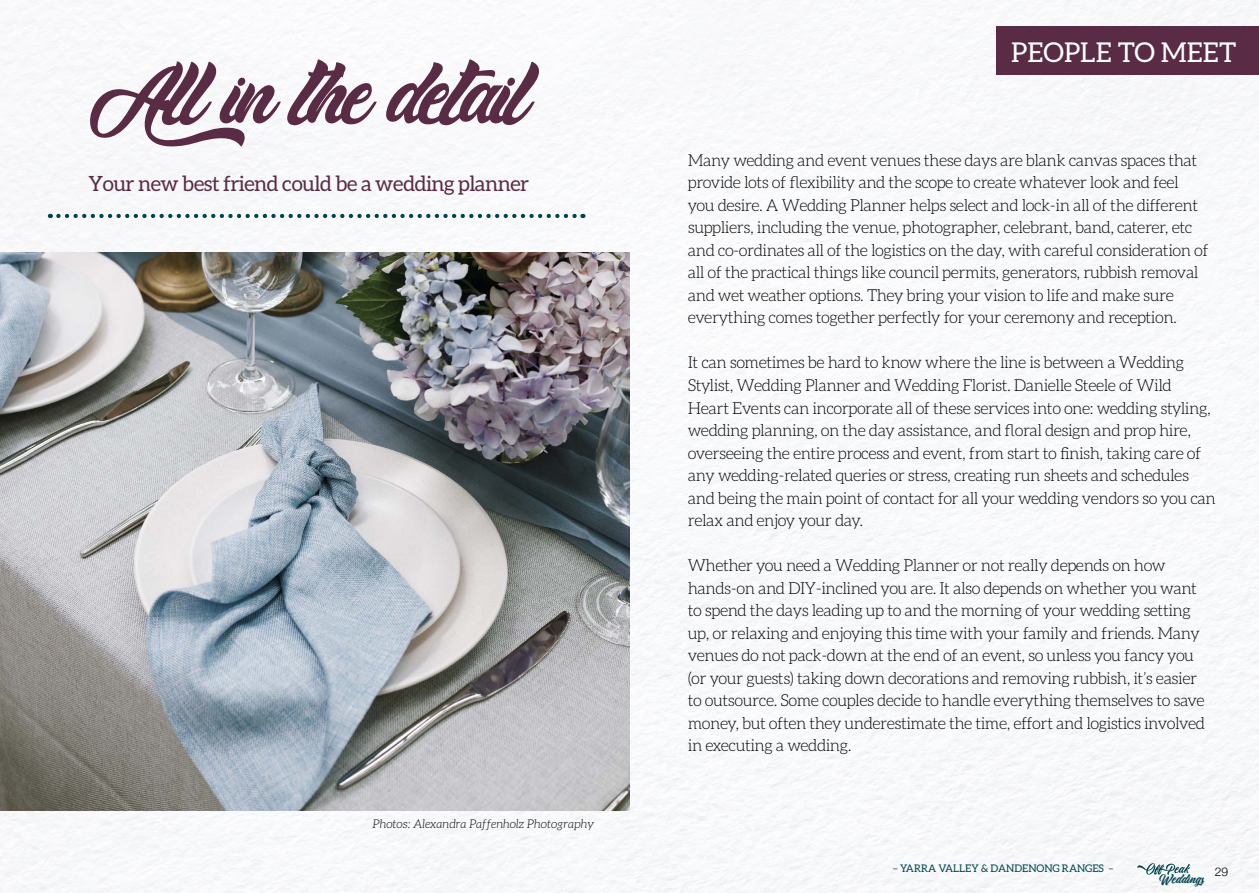
<style>
.page{position:relative;width:1259px;height:893px;background:#fff}
.page>*{position:absolute;margin:0;border:0;box-sizing:border-box;transform-origin:0 0}
.t1{font:108px "Cheetah Kick Personal Use";letter-spacing:-.05em;color:#592b45}
.t2{font:27.3px "Aleo";color:#fff}
.t3{font:21px "Aleo";letter-spacing:-.025em;color:#592b45}
.t4{font:300 16.5px/22.5px "Aleo";letter-spacing:-.03em;color:#000}
.t5{font:16.05px "Cheetah Kick Personal Use";color:#00444d}
.t6{font:italic 300 12px "Aleo";color:#000}
.t7{font:300 12px "Helvetica Neue";color:#000}
.t8{font:10.5px "Aleo";color:#00444d}
</style>
<div class="page">
<img style="left:0;top:0;width:1259px;height:893px">
<img style="left:0;top:253px;width:629px;height:558px">
<svg style="left:58px;top:214px;width:525px;height:4px"></svg>
<div style="left:996px;top:27px;width:263px;height:48px;background:#592b45"></div>
<svg style="left:1136px;top:862px;width:54px;height:13px"></svg>
<h1 class="t1" style="left:88px;top:47px;width:444px">All in the detail</h1>
<p class="t3" style="left:89px;top:172px;width:442px">Your new best friend could be a wedding planner</p>
<p class="t6" style="left:372px;top:817px;width:223px">Photos: Alexandra Paffenholz Photography</p>
<h2 class="t2" style="left:1011px;top:36px;width:226px">PEOPLE TO MEET</h2>
<p class="t4" style="left:688px;top:149px;width:522px">Many wedding and event venues these days are blank canvas spaces that provide lots of flexibility and the scope to create whatever look and feel you desire. A Wedding Planner helps select and lock-in all of the different suppliers, including the venue, photographer, celebrant, band, caterer, etc and co-ordinates all of the logistics on the day, with careful consideration of all of the practical things like council permits, generators, rubbish removal and wet weather options. They bring your vision to life and make sure everything comes together perfectly for your ceremony and reception.</p>
<p class="t4" style="left:688px;top:351px;width:529px">It can sometimes be hard to know where the line is between a Wedding Stylist, Wedding Planner and Wedding Florist. Danielle Steele of Wild Heart Events can incorporate all of these services into one: wedding styling, wedding planning, on the day assistance, and floral design and prop hire, overseeing the entire process and event, from start to finish, taking care of any wedding-related queries or stress, creating run sheets and schedules and being the main point of contact for all your wedding vendors so you can relax and enjoy your day.</p>
<p class="t4" style="left:688px;top:554px;width:519px">Whether you need a Wedding Planner or not really depends on how hands-on and DIY-inclined you are. It also depends on whether you want to spend the days leading up to and the morning of your wedding setting up, or relaxing and enjoying this time with your family and friends. Many venues do not pack-down at the end of an event, so unless you fancy you (or your guests) taking down decorations and removing rubbish, it’s easier to outsource. Some couples decide to handle everything themselves to save money, but often they underestimate the time, effort and logistics involved in executing a wedding.</p>
<p class="t8" style="left:892px;top:862px;width:222px">– YARRA VALLEY &amp; DANDENONG RANGES –</p>
<p class="t5" style="left:1158px;top:871px;width:47px">Weddings</p>
<p class="t7" style="left:1214px;top:862px;width:15px">29</p>
</div>
